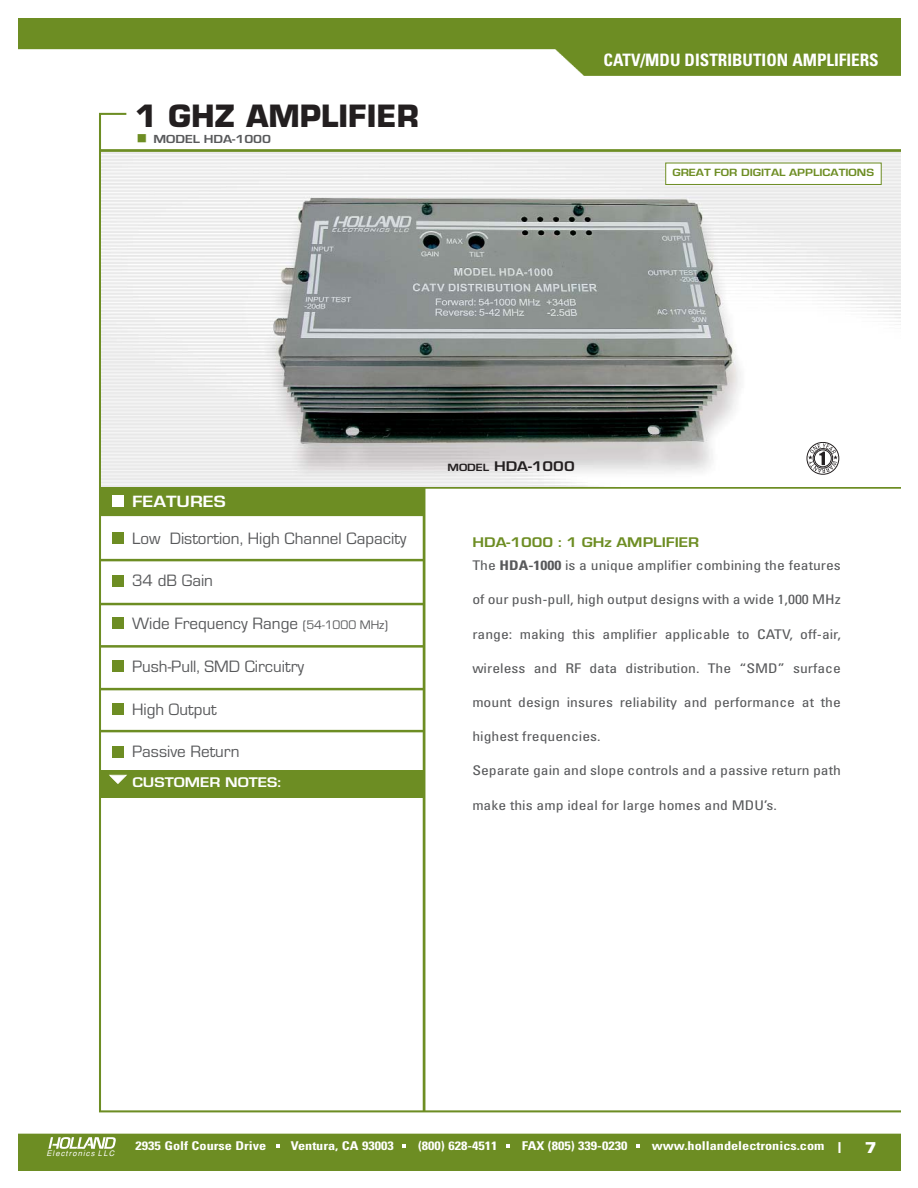
<style>
.page{position:relative;width:918px;height:1188px;background:#fff}
.page>*{position:absolute;margin:0;border:0;box-sizing:border-box;transform-origin:0 0}
.t1{font:700 30px "Eurostile";color:#231f20}
.t2{font:17.1px "Eurostile";color:#58595b}
.t3{font:700 condensed 17.1px "Univers";color:#fff}
.t4{font:700 16.95px "Eurostile";color:#fff;scale:1.18 1}
.t5{font:700 14.55px "Eurostile";color:#6d8d23;scale:1.18 1}
.t6{font:700 14.55px "Eurostile";color:#fff;scale:1.18 1}
.t7{font:700 14.55px "Eurostile";color:#231f20;scale:1.18 1}
.t8{font:700 14.55px "Eurostile";color:#fff;scale:1.18 1}
.t9{font:condensed 13.35px "Univers";color:#58595b;scale:1.18 1}
.t10{font:700 condensed 12.15px "Univers";color:#fff;scale:1.18 1}
.t11{font:700 12.15px "Eurostile";color:#58595b;scale:1.18 1}
.t12{font:700 10.95px "Eurostile";color:#6d8d23;scale:1.18 1}
.t13{font:italic 7.65px "Helvetica";letter-spacing:.14em;color:#fff}
.s1{font-size:12.9px}
.s2{font-size:10.95px}
.s3{font-weight:700}
.s4{font-family:"Eurostile";font-stretch:normal;font-size:14.55px}
</style>
<div class="page">
<img style="left:18px;top:19px;width:882px;height:1151px">
<div style="left:112px;top:532px;width:12px;height:12px;background:#6d8d23"></div>
<div style="left:112px;top:495px;width:12px;height:12px;background:#fff"></div>
<div style="left:112px;top:575px;width:12px;height:12px;background:#6d8d23"></div>
<div style="left:112px;top:618px;width:12px;height:11px;background:#6d8d23"></div>
<div style="left:112px;top:660px;width:12px;height:12px;background:#6d8d23"></div>
<div style="left:112px;top:703px;width:12px;height:12px;background:#6d8d23"></div>
<div style="left:112px;top:747px;width:12px;height:11px;background:#6d8d23"></div>
<hr style="left:99px;top:559px;width:325px;height:2px;background:#6d8d23">
<hr style="left:99px;top:603px;width:325px;height:2px;background:#6d8d23">
<hr style="left:99px;top:645px;width:325px;height:3px;background:#6d8d23">
<hr style="left:99px;top:688px;width:325px;height:2px;background:#6d8d23">
<hr style="left:99px;top:730px;width:325px;height:2px;background:#6d8d23">
<img style="left:102px;top:153px;width:798px;height:333px">
<svg style="left:276px;top:1144px;width:3px;height:4px"></svg>
<svg style="left:403px;top:1144px;width:3px;height:4px"></svg>
<svg style="left:506px;top:1144px;width:4px;height:4px"></svg>
<svg style="left:636px;top:1144px;width:4px;height:4px"></svg>
<svg style="left:806px;top:442px;width:34px;height:33px"></svg>
<div style="left:100px;top:770px;width:323px;height:28px;background:#6d8d23"></div>
<svg style="left:48px;top:1137px;width:68px;height:12px"></svg>
<div style="left:666px;top:163px;width:215px;height:21px;background:#fff"></div>
<div style="left:665px;top:163px;width:217px;height:22px;border:1px solid #6d8d23"></div>
<h1 class="t1" style="left:135px;top:105px;width:285px">1 GHZ AMPLIFIER</h1>
<p class="t11" style="left:154px;top:135px;width:101px">MODEL HDA-1000</p>
<p class="t3" style="left:604px;top:54px;width:277px">CATV/MDU DISTRIBUTION AMPLIFIERS</p>
<p class="t12" style="left:672px;top:169px;width:172px">GREAT FOR DIGITAL APPLICATIONS</p>
<p class="t4" style="left:132px;top:495px;width:81px">FEATURES</p>
<p class="t2" style="left:132px;top:532px;width:276px">Low Distortion, High Channel Capacity</p>
<p class="t2" style="left:132px;top:575px;width:82px">34 dB Gain</p>
<p class="t2" style="left:132px;top:618px;width:257px">Wide Frequency Range <span class="s1">(54-1000 MHz)</span></p>
<p class="t2" style="left:132px;top:661px;width:174px">Push-Pull, SMD Circuitry</p>
<p class="t2" style="left:132px;top:703px;width:86px">High Output</p>
<p class="t2" style="left:132px;top:746px;width:109px">Passive Return</p>
<p class="t6" style="left:132px;top:778px;width:127px">CUSTOMER NOTES:</p>
<p class="t7" style="left:448px;top:461px;width:109px"><span class="s2">MODEL</span> HDA-1000</p>
<p class="t5" style="left:473px;top:537px;width:194px">HDA-1000 : 1 GHz AMPLIFIER</p>
<p class="t9" style="left:472px;top:561px;width:314px">The <span class="s3">HDA-1000</span> is a unique amplifier combining the features</p>
<p class="t9" style="left:472px;top:595px;width:314px">of our push-pull, high output designs with a wide 1,000 MHz</p>
<p class="t9" style="left:472px;top:629px;width:314px">range: making this amplifier applicable to CATV, off-air,</p>
<p class="t9" style="left:472px;top:663px;width:314px">wireless and RF data distribution. The “SMD” surface</p>
<p class="t9" style="left:472px;top:697px;width:314px">mount design insures reliability and performance at the</p>
<p class="t9" style="left:472px;top:732px;width:110px">highest frequencies.</p>
<p class="t9" style="left:472px;top:766px;width:314px">Separate gain and slope controls and a passive return path</p>
<p class="t9" style="left:472px;top:800px;width:260px">make this amp ideal for large homes and MDU’s.</p>
<p class="t13" style="left:46px;top:1150px;width:69px">Electronics LLC</p>
<p class="t10" style="left:136px;top:1141px;width:112px">2935 Golf Course Drive</p>
<p class="t10" style="left:291px;top:1141px;width:89px">Ventura, CA 93003</p>
<p class="t10" style="left:418px;top:1141px;width:69px">(800) 628-4511</p>
<p class="t10" style="left:522px;top:1141px;width:91px">FAX (805) 339-0230</p>
<p class="t10" style="left:652px;top:1141px;width:165px">www.hollandelectronics.com <span class="s4">|</span></p>
<p class="t8" style="left:865px;top:1142px;width:12px">7</p>
</div>
